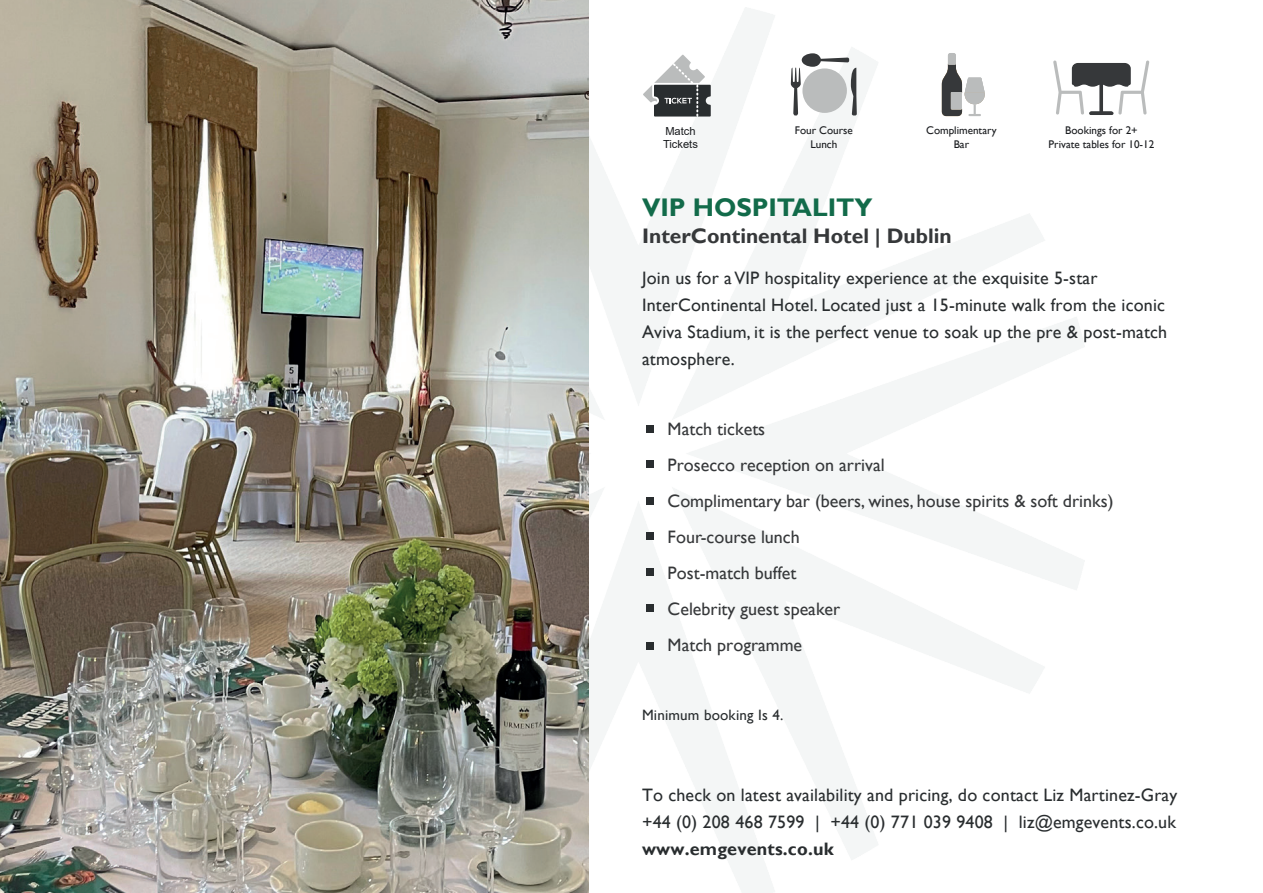
<style>
.page{position:relative;width:1263px;height:893px;background:#fff}
.page>*{position:absolute;margin:0;border:0;box-sizing:border-box;transform-origin:0 0}
.t1{font:700 25.5px "Gill Sans";color:#126b4a}
.t2{font:700 21px "Gill Sans";color:#36383a}
.t3{font:18px/27px "Gill Sans";letter-spacing:.01em;color:#292d2f}
.t4{font:18px/36px "Gill Sans";color:#36383a}
.t5{font:700 18px "Gill Sans";letter-spacing:.01em;color:#292d2f}
.t6{font:15px "Gill Sans";letter-spacing:.01em;color:#292d2f}
.t7{font:11.1px/13.4px "Gill Sans";color:#191b1e;text-align:center}
.t8{font:11.1px/13.2px "Arial";color:#191b1e}
</style>
<div class="page">
<img style="left:589px;top:7px;width:496px;height:886px">
<div style="left:646px;top:425px;width:8px;height:8px;background:#292d2f"></div>
<div style="left:646px;top:461px;width:8px;height:7px;background:#292d2f"></div>
<div style="left:646px;top:497px;width:8px;height:7px;background:#292d2f"></div>
<div style="left:646px;top:532px;width:8px;height:7px;background:#292d2f"></div>
<div style="left:646px;top:568px;width:8px;height:8px;background:#292d2f"></div>
<div style="left:646px;top:605px;width:8px;height:7px;background:#292d2f"></div>
<div style="left:646px;top:642px;width:8px;height:8px;background:#292d2f"></div>
<img style="left:0;top:0;width:589px;height:893px">
<svg style="left:1053px;top:60px;width:96px;height:55px"></svg>
<svg style="left:942px;top:53px;width:43px;height:63px"></svg>
<svg style="left:791px;top:53px;width:66px;height:62px"></svg>
<div style="left:802px;top:68px;width:45px;height:45px;background:#babcbc;border-radius:50%"></div>
<svg style="left:643px;top:55px;width:68px;height:62px"></svg>
<p class="t8" style="left:663px;top:124px;width:36px">Match<br>Tickets</p>
<p class="t7" style="left:795px;top:124px;width:59px">Four Course<br>Lunch</p>
<p class="t7" style="left:926px;top:124px;width:72px">Complimentary<br>Bar</p>
<p class="t7" style="left:1048px;top:124px;width:107px">Bookings for 2+<br>Private tables for 10-12</p>
<h1 class="t1" style="left:642px;top:192px;width:232px">VIP HOSPITALITY</h1>
<p class="t2" style="left:642px;top:223px;width:311px">InterContinental Hotel | Dublin</p>
<p class="t3" style="left:642px;top:265px;width:527px">Join us for aVIP hospitality experience at the exquisite 5-star InterContinental Hotel. Located just a 15-minute walk from the iconic Aviva Stadium, it is the perfect venue to soak up the pre &amp; post-match atmosphere.</p>
<p class="t4" style="left:668px;top:411px;width:447px">Match tickets<br>Prosecco reception on arrival<br>Complimentary bar (beers, wines, house spirits &amp; soft drinks)<br>Four-course lunch<br>Post-match buffet<br>Celebrity guest speaker<br>Match programme</p>
<p class="t6" style="left:642px;top:706px;width:143px">Minimum booking Is 4.</p>
<p class="t3" style="left:642px;top:782px;width:537px">To check on latest availability and pricing, do contact Liz Martinez-Gray +44 (0) 208 468 7599 | +44 (0) 771 039 9408 | liz@emgevents.co.uk</p>
<p class="t5" style="left:642px;top:838px;width:193px">www.emgevents.co.uk</p>
</div>
